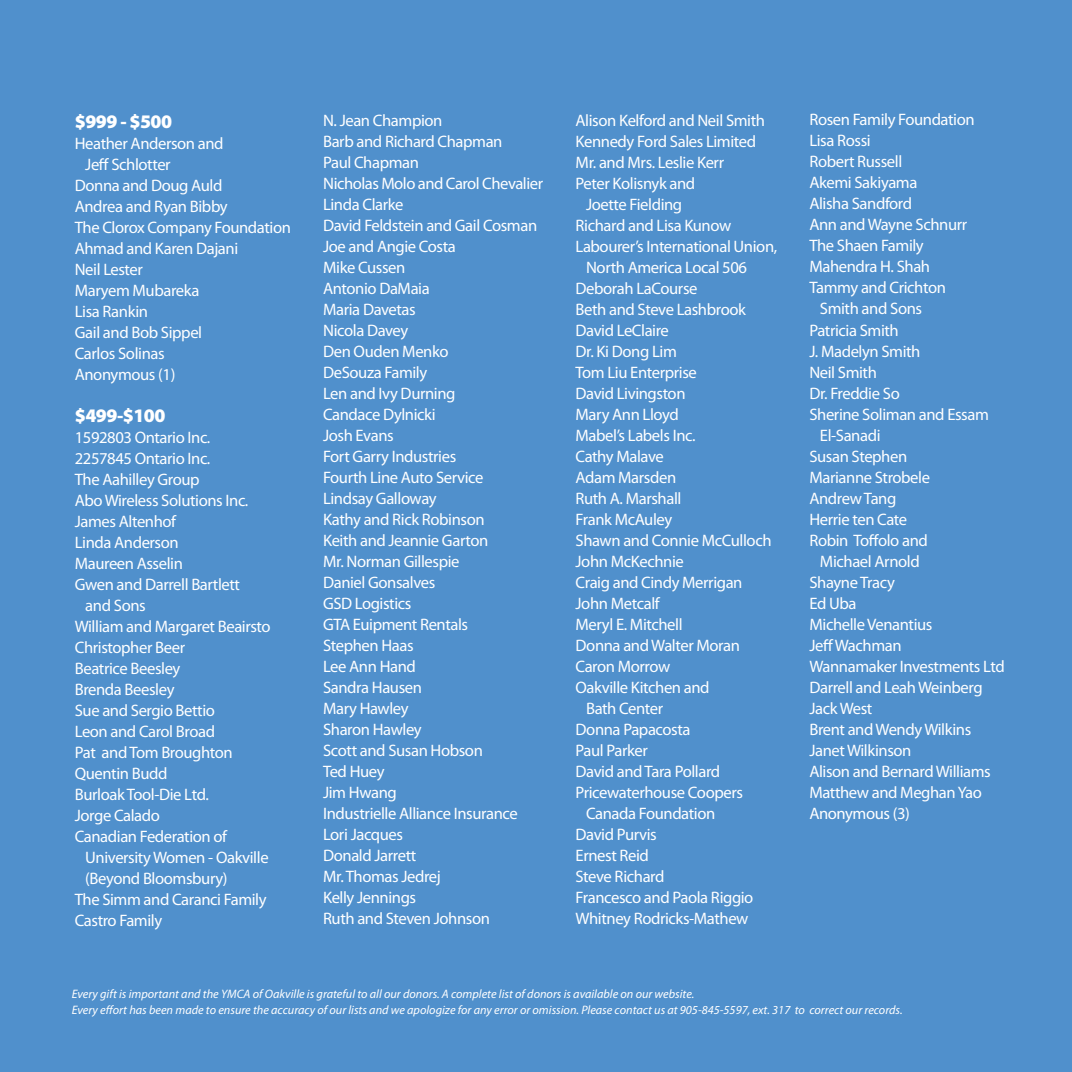
<style>
.page{position:relative;width:1072px;height:1072px;background:#5090cc}
.page>*{position:absolute;margin:0;border:0;box-sizing:border-box;transform-origin:0 0}
.t1{font:900 19.25px "Myriad Pro";letter-spacing:-.025em;color:#fff}
.t2{font:16.62px/21px "Myriad Pro";letter-spacing:-.025em;color:#fff}
.t3{font:italic 12.25px/15.8px "Myriad Pro";color:#fff}
</style>
<div class="page">
<p class="t1" style="left:75px;top:110px;width:99px">$999 - $500</p>
<p class="t2" style="left:75px;top:132px;width:150px">Heather Anderson and</p>
<p class="t2" style="left:85px;top:153px;width:87px">Jeff Schlotter</p>
<p class="t2" style="left:75px;top:174px;width:149px">Donna and Doug Auld</p>
<p class="t2" style="left:75px;top:195px;width:154px">Andrea and Ryan Bibby</p>
<p class="t2" style="left:75px;top:216px;width:218px">The Clorox Company Foundation</p>
<p class="t2" style="left:75px;top:237px;width:165px">Ahmad and Karen Dajani</p>
<p class="t2" style="left:75px;top:258px;width:70px">Neil Lester</p>
<p class="t2" style="left:75px;top:279px;width:126px">Maryem Mubareka</p>
<p class="t2" style="left:75px;top:300px;width:75px">Lisa Rankin</p>
<p class="t2" style="left:75px;top:321px;width:129px">Gail and Bob Sippel</p>
<p class="t2" style="left:75px;top:342px;width:91px">Carlos Solinas</p>
<p class="t2" style="left:75px;top:363px;width:102px">Anonymous (1)</p>
<p class="t1" style="left:75px;top:404px;width:92px">$499-$100</p>
<p class="t2" style="left:75px;top:426px;width:137px">1592803 Ontario Inc.</p>
<p class="t2" style="left:75px;top:447px;width:137px">2257845 Ontario Inc.</p>
<p class="t2" style="left:75px;top:468px;width:126px">The Aahilley Group</p>
<p class="t2" style="left:75px;top:489px;width:175px">Abo Wireless Solutions Inc.</p>
<p class="t2" style="left:75px;top:510px;width:103px">James Altenhof</p>
<p class="t2" style="left:75px;top:531px;width:105px">Linda Anderson</p>
<p class="t2" style="left:75px;top:552px;width:110px">Maureen Asselin</p>
<p class="t2" style="left:75px;top:573px;width:167px">Gwen and Darrell Bartlett</p>
<p class="t2" style="left:85px;top:594px;width:62px">and Sons</p>
<p class="t2" style="left:75px;top:615px;width:197px">William and Margaret Beairsto</p>
<p class="t2" style="left:75px;top:636px;width:112px">Christopher Beer</p>
<p class="t2" style="left:75px;top:657px;width:107px">Beatrice Beesley</p>
<p class="t2" style="left:75px;top:678px;width:101px">Brenda Beesley</p>
<p class="t2" style="left:75px;top:699px;width:142px">Sue and Sergio Bettio</p>
<p class="t2" style="left:75px;top:720px;width:142px">Leon and Carol Broad</p>
<p class="t2" style="left:75px;top:741px;width:160px">Pat and Tom Broughton</p>
<p class="t2" style="left:75px;top:762px;width:94px">Quentin Budd</p>
<p class="t2" style="left:75px;top:783px;width:136px">Burloak Tool-Die Ltd.</p>
<p class="t2" style="left:75px;top:804px;width:87px">Jorge Calado</p>
<p class="t2" style="left:75px;top:825px;width:154px">Canadian Federation of</p>
<p class="t2" style="left:85px;top:846px;width:185px">University Women - Oakville</p>
<p class="t2" style="left:85px;top:867px;width:144px">(Beyond Bloomsbury)</p>
<p class="t2" style="left:75px;top:888px;width:193px">The Simm and Caranci Family</p>
<p class="t2" style="left:75px;top:909px;width:89px">Castro Family</p>
<p class="t2" style="left:323px;top:109px;width:222px">N. Jean Champion<br>Barb and Richard Chapman<br>Paul Chapman<br>Nicholas Molo and Carol Chevalier<br>Linda Clarke<br>David Feldstein and Gail Cosman<br>Joe and Angie Costa<br>Mike Cussen<br>Antonio DaMaia<br>Maria Davetas<br>Nicola Davey<br>Den Ouden Menko<br>DeSouza Family<br>Len and Ivy Durning<br>Candace Dylnicki<br>Josh Evans<br>Fort Garry Industries<br>Fourth Line Auto Service<br>Lindsay Galloway<br>Kathy and Rick Robinson<br>Keith and Jeannie Garton<br>Mr. Norman Gillespie<br>Daniel Gonsalves<br>GSD Logistics<br>GTA Euipment Rentals<br>Stephen Haas<br>Lee Ann Hand<br>Sandra Hausen<br>Mary Hawley<br>Sharon Hawley<br>Scott and Susan Hobson<br>Ted Huey<br>Jim Hwang<br>Industrielle Alliance Insurance<br>Lori Jacques<br>Donald Jarrett<br>Mr. Thomas Jedrej<br>Kelly Jennings<br>Ruth and Steven Johnson</p>
<p class="t2" style="left:575px;top:109px;width:191px">Alison Kelford and Neil Smith</p>
<p class="t2" style="left:575px;top:130px;width:182px">Kennedy Ford Sales Limited</p>
<p class="t2" style="left:575px;top:151px;width:150px">Mr. and Mrs. Leslie Kerr</p>
<p class="t2" style="left:575px;top:172px;width:121px">Peter Kolisnyk and</p>
<p class="t2" style="left:586px;top:193px;width:98px">Joette Fielding</p>
<p class="t2" style="left:575px;top:214px;width:157px">Richard and Lisa Kunow</p>
<p class="t2" style="left:575px;top:235px;width:203px">Labourer’s International Union,</p>
<p class="t2" style="left:586px;top:256px;width:162px">North America Local 506</p>
<p class="t2" style="left:575px;top:277px;width:123px">Deborah LaCourse</p>
<p class="t2" style="left:575px;top:298px;width:172px">Beth and Steve Lashbrook</p>
<p class="t2" style="left:575px;top:319px;width:95px">David LeClaire</p>
<p class="t2" style="left:575px;top:340px;width:103px">Dr. Ki Dong Lim</p>
<p class="t2" style="left:575px;top:361px;width:123px">Tom Liu Enterprise</p>
<p class="t2" style="left:575px;top:382px;width:111px">David Livingston</p>
<p class="t2" style="left:575px;top:403px;width:105px">Mary Ann Lloyd</p>
<p class="t2" style="left:575px;top:424px;width:121px">Mabel’s Labels Inc.</p>
<p class="t2" style="left:575px;top:445px;width:90px">Cathy Malave</p>
<p class="t2" style="left:575px;top:466px;width:102px">Adam Marsden</p>
<p class="t2" style="left:575px;top:487px;width:107px">Ruth A. Marshall</p>
<p class="t2" style="left:575px;top:508px;width:98px">Frank McAuley</p>
<p class="t2" style="left:575px;top:529px;width:197px">Shawn and Connie McCulloch</p>
<p class="t2" style="left:575px;top:550px;width:110px">John McKechnie</p>
<p class="t2" style="left:575px;top:571px;width:168px">Craig and Cindy Merrigan</p>
<p class="t2" style="left:575px;top:592px;width:86px">John Metcalf</p>
<p class="t2" style="left:575px;top:613px;width:109px">Meryl E. Mitchell</p>
<p class="t2" style="left:575px;top:634px;width:166px">Donna and Walter Moran</p>
<p class="t2" style="left:575px;top:655px;width:96px">Caron Morrow</p>
<p class="t2" style="left:575px;top:676px;width:136px">Oakville Kitchen and</p>
<p class="t2" style="left:586px;top:697px;width:79px">Bath Center</p>
<p class="t2" style="left:575px;top:718px;width:116px">Donna Papacosta</p>
<p class="t2" style="left:575px;top:739px;width:74px">Paul Parker</p>
<p class="t2" style="left:575px;top:760px;width:146px">David and Tara Pollard</p>
<p class="t2" style="left:575px;top:781px;width:169px">Pricewaterhouse Coopers</p>
<p class="t2" style="left:586px;top:802px;width:131px">Canada Foundation</p>
<p class="t2" style="left:575px;top:823px;width:83px">David Purvis</p>
<p class="t2" style="left:575px;top:844px;width:75px">Ernest Reid</p>
<p class="t2" style="left:575px;top:865px;width:90px">Steve Richard</p>
<p class="t2" style="left:575px;top:886px;width:179px">Francesco and Paola Riggio</p>
<p class="t2" style="left:575px;top:907px;width:174px">Whitney Rodricks-Mathew</p>
<p class="t2" style="left:809px;top:109px;width:167px">Rosen Family Foundation</p>
<p class="t2" style="left:809px;top:130px;width:63px">Lisa Rossi</p>
<p class="t2" style="left:809px;top:151px;width:94px">Robert Russell</p>
<p class="t2" style="left:809px;top:172px;width:110px">Akemi Sakiyama</p>
<p class="t2" style="left:809px;top:193px;width:104px">Alisha Sandford</p>
<p class="t2" style="left:809px;top:214px;width:159px">Ann and Wayne Schnurr</p>
<p class="t2" style="left:809px;top:235px;width:116px">The Shaen Family</p>
<p class="t2" style="left:809px;top:256px;width:122px">Mahendra H. Shah</p>
<p class="t2" style="left:809px;top:277px;width:138px">Tammy and Crichton</p>
<p class="t2" style="left:820px;top:298px;width:104px">Smith and Sons</p>
<p class="t2" style="left:809px;top:319px;width:91px">Patricia Smith</p>
<p class="t2" style="left:809px;top:340px;width:113px">J. Madelyn Smith</p>
<p class="t2" style="left:809px;top:361px;width:69px">Neil Smith</p>
<p class="t2" style="left:809px;top:382px;width:92px">Dr. Freddie So</p>
<p class="t2" style="left:809px;top:403px;width:181px">Sherine Soliman and Essam</p>
<p class="t2" style="left:820px;top:424px;width:62px">El-Sanadi</p>
<p class="t2" style="left:809px;top:445px;width:99px">Susan Stephen</p>
<p class="t2" style="left:809px;top:466px;width:122px">Marianne Strobele</p>
<p class="t2" style="left:809px;top:487px;width:88px">Andrew Tang</p>
<p class="t2" style="left:809px;top:508px;width:99px">Herrie ten Cate</p>
<p class="t2" style="left:809px;top:529px;width:120px">Robin Toffolo and</p>
<p class="t2" style="left:820px;top:550px;width:101px">Michael Arnold</p>
<p class="t2" style="left:809px;top:571px;width:87px">Shayne Tracy</p>
<p class="t2" style="left:809px;top:592px;width:49px">Ed Uba</p>
<p class="t2" style="left:809px;top:613px;width:125px">Michelle Venantius</p>
<p class="t2" style="left:809px;top:634px;width:94px">Jeff Wachman</p>
<p class="t2" style="left:809px;top:655px;width:197px">Wannamaker Investments Ltd</p>
<p class="t2" style="left:809px;top:676px;width:175px">Darrell and Leah Weinberg</p>
<p class="t2" style="left:809px;top:697px;width:64px">Jack West</p>
<p class="t2" style="left:809px;top:718px;width:163px">Brent and Wendy Wilkins</p>
<p class="t2" style="left:809px;top:739px;width:104px">Janet Wilkinson</p>
<p class="t2" style="left:809px;top:760px;width:183px">Alison and Bernard Williams</p>
<p class="t2" style="left:809px;top:781px;width:174px">Matthew and Meghan Yao</p>
<p class="t2" style="left:809px;top:802px;width:102px">Anonymous (3)</p>
<p class="t3" style="left:72px;top:985px;width:832px">Every gift is important and the YMCA of Oakville is grateful to all our donors. A complete list of donors is available on our website.<br>Every effort has been made to ensure the accuracy of our lists and we apologize for any error or omission. Please contact us at 905-845-5597, ext. 317 to correct our records.</p>
</div>
